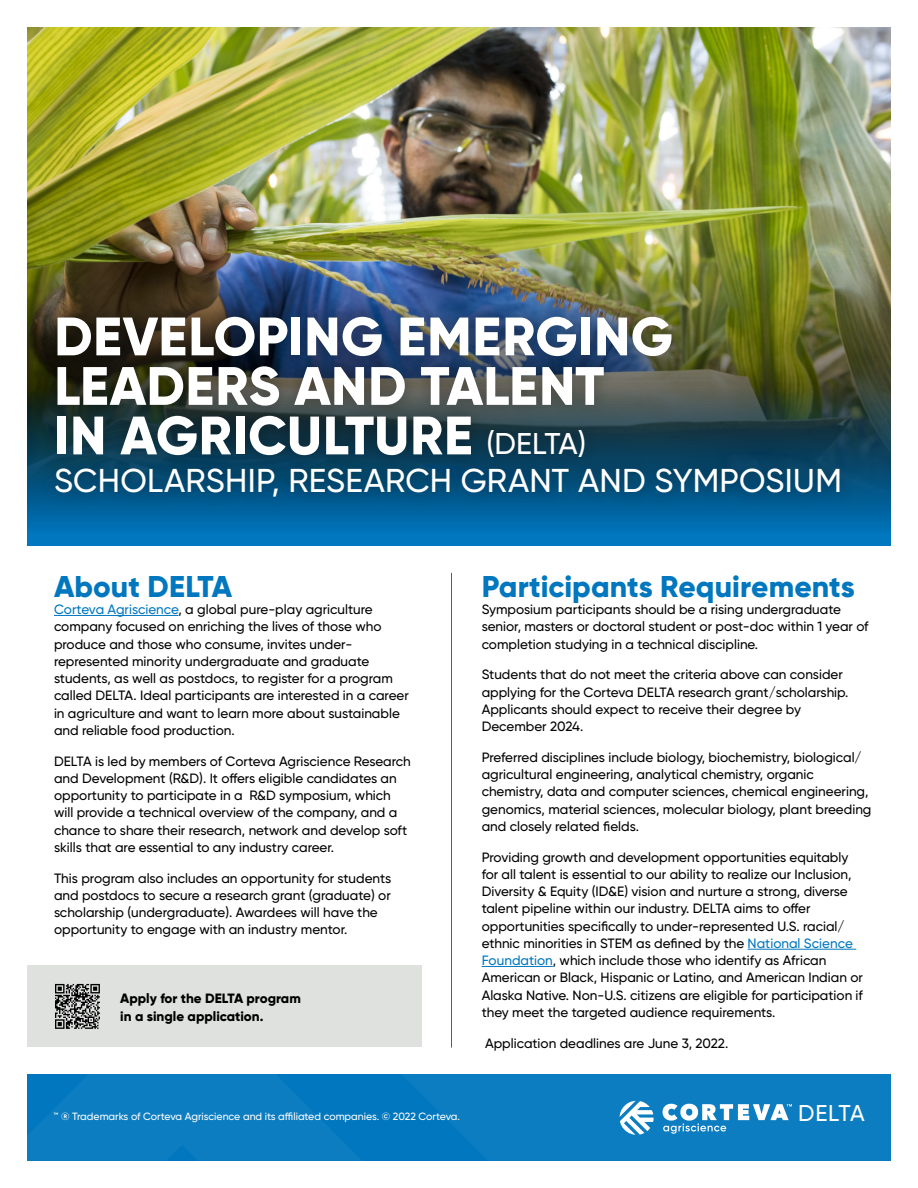
<style>
.page{position:relative;width:918px;height:1188px;background:#fff}
.page>*{position:absolute;margin:0;border:0;box-sizing:border-box;transform-origin:0 0}
.t1{font:800 54px/49.5px "Gilroy";letter-spacing:.01em;color:#fff}
.t2{font:500 33px "Gilroy";letter-spacing:.005em;color:#fff}
.t3{font:800 30px "Gilroy";color:#0077be}
.t4{font:500 22.8px "Gilroy";letter-spacing:.005em;color:#fff}
.t5{font:500 13.5px/17.2px "Gilroy";color:#000}
.t6{font:800 13.5px/17.2px "Gilroy";color:#000}
.t7{font:500 10.5px "Gilroy";color:#fff}
.s1{font-weight:500;font-size:30px}
.s2{color:#0077be}
</style>
<div class="page">
<svg style="left:27px;top:1075px;width:864px;height:86px;background:#097bc0"></svg>
<svg style="left:620px;top:1101px;width:34px;height:34px"></svg>
<svg style="left:663px;top:1104px;width:129px;height:30px"></svg>
<img style="left:27px;top:27px;width:864px;height:91px">
<img style="left:27px;top:118px;width:864px;height:264px">
<svg style="left:27px;top:382px;width:864px;height:164px;background:#0368a3"></svg>
<hr style="left:451px;top:573px;width:1px;height:475px;background:#0077be">
<div style="left:42px;top:302px;width:813px;height:208px;background:#000;opacity:.35"></div>
<hr style="left:54px;top:615px;width:124px;height:1px;background:#0077be">
<hr style="left:748px;top:949px;width:108px;height:1px;background:#0077be">
<hr style="left:482px;top:966px;width:71px;height:1px;background:#0077be">
<div style="left:27px;top:966px;width:394px;height:81px;background:#dfe1df"></div>
<svg style="left:55px;top:984px;width:45px;height:45px"></svg>
<h1 class="t1" style="left:54px;top:311px;width:620px">DEVELOPING EMERGING<br>LEADERS AND TALENT<br>IN AGRICULTURE <span class="s1">(DELTA)</span></h1>
<h2 class="t2" style="left:54px;top:460px;width:789px">SCHOLARSHIP, RESEARCH GRANT AND SYMPOSIUM</h2>
<h3 class="t3" style="left:54px;top:567px;width:180px">About DELTA</h3>
<p class="t5" style="left:54px;top:601px;width:356px"><span class="s2">Corteva Agriscience</span>, a global pure-play agriculture company focused on enriching the lives of those who produce and those who consume, invites under&shy;represented minority undergraduate and graduate students, as well as postdocs, to register for a program called DELTA. Ideal participants are interested in a career in agriculture and want to learn more about sustainable and reliable food production.</p>
<p class="t5" style="left:54px;top:752px;width:358px">DELTA is led by members of Corteva Agriscience Research and Development (R&amp;D). It offers eligible candidates an opportunity to participate in a R&amp;D symposium, which will provide a technical overview of the company, and a chance to share their research, network and develop soft skills that are essential to any industry career.</p>
<p class="t5" style="left:54px;top:869px;width:339px">This program also includes an opportunity for students and postdocs to secure a research grant (graduate) or scholarship (undergraduate). Awardees will have the opportunity to engage with an industry mentor.</p>
<p class="t6" style="left:120px;top:990px;width:182px">Apply for the DELTA program in a single application.</p>
<h3 class="t3" style="left:482px;top:567px;width:375px">Participants Requirements</h3>
<p class="t5" style="left:482px;top:601px;width:388px">Symposium participants should be a rising undergraduate senior, masters or doctoral student or post-doc within 1 year of completion studying in a technical discipline.</p>
<p class="t5" style="left:482px;top:666px;width:368px">Students that do not meet the criteria above can consider applying for the Corteva DELTA research grant/scholarship.<br>Applicants should expect to receive their degree by December 2024.</p>
<p class="t5" style="left:482px;top:748px;width:391px">Preferred disciplines include biology, biochemistry, biological/ agricultural engineering, analytical chemistry, organic chemistry, data and computer sciences, chemical engineering, genomics, material sciences, molecular biology, plant breeding and closely related fields.</p>
<p class="t5" style="left:482px;top:848px;width:383px">Providing growth and development opportunities equitably for all talent is essential to our ability to realize our Inclusion, Diversity &amp; Equity (ID&amp;E) vision and nurture a strong, diverse talent pipeline within our industry. DELTA aims to offer opportunities specifically to under-represented U.S. racial/ ethnic minorities in STEM as defined by the <span class="s2">National Science Foundation</span>, which include those who identify as African American or Black, Hispanic or Latino, and American Indian or Alaska Native. Non-U.S. citizens are eligible for participation if they meet the targeted audience requirements.</p>
<p class="t5" style="left:485px;top:1034px;width:245px">Application deadlines are June 3, 2022.</p>
<p class="t7" style="left:54px;top:1110px;width:408px">™ ® Trademarks of Corteva Agriscience and its affiliated companies. © 2022 Corteva.</p>
<h3 class="t4" style="left:798px;top:1099px;width:68px">DELTA</h3>
</div>
